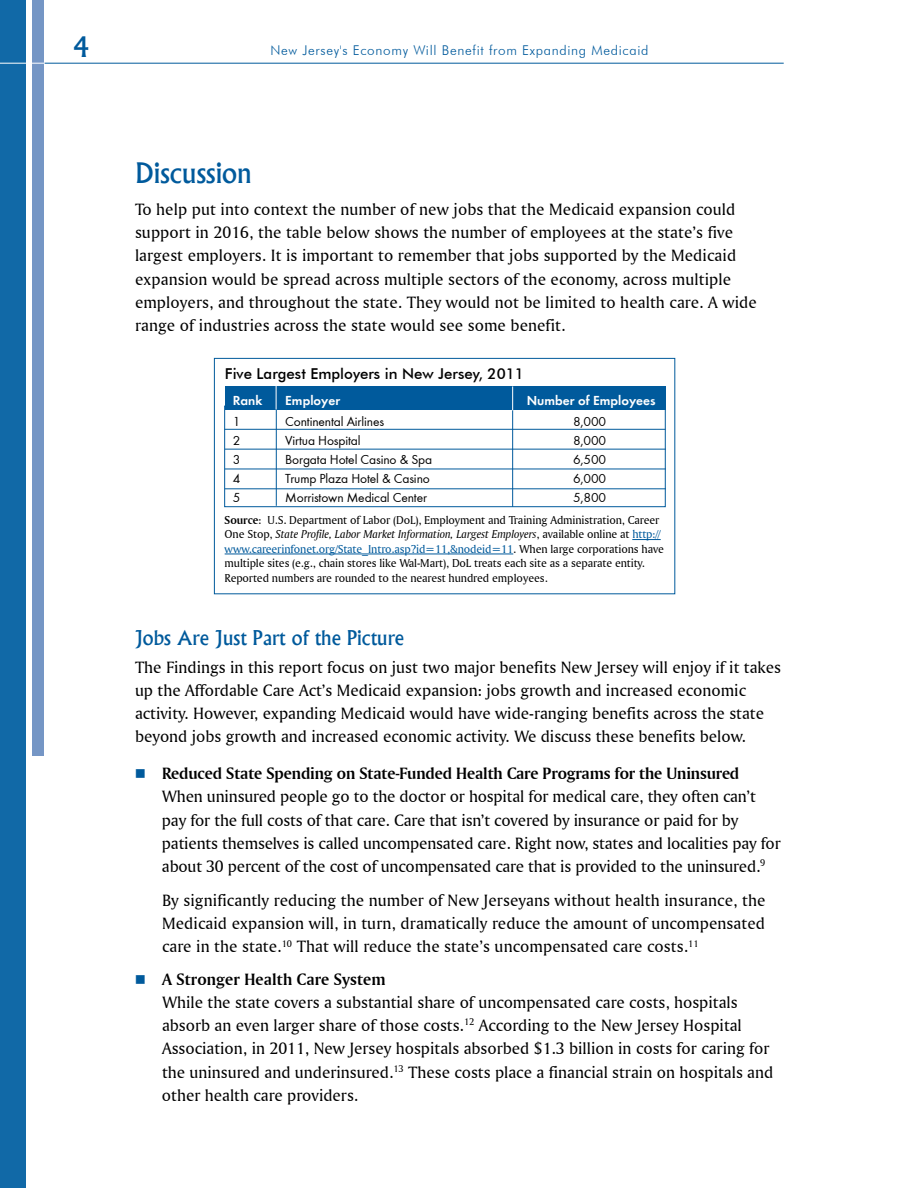
<style>
.page{position:relative;width:918px;height:1188px;background:#fff}
.page>*{position:absolute;margin:0;border:0;box-sizing:border-box;transform-origin:0 0}
.t1{font:500 27px "Albertus";color:#005a9c}
.t2{font:500 19.5px "Albertus";color:#005a9c}
.t3{font:17.25px/23.2px "Amerigo BT Roman A";color:#000}
.t4{font:17.25px "Amerigo BT Bold A";letter-spacing:-.01em;color:#000}
.t5{font:500 15px "Futura BT";color:#000}
.t6{font:13.5px "Function";letter-spacing:-.01em;color:#000}
.t7{font:300 13.5px "Futura BT";letter-spacing:.05em;color:#005a9c}
.t8{font:700 13.5px "Function";color:#fff}
.t9{font:12px/14.4px "Amerigo BT Roman A";letter-spacing:-.01em;color:#000}
.t10{font:12px "Amerigo BT Italic A";letter-spacing:-.01em;color:#000}
.s1{font-family:"Amerigo BT Bold A"}
.s2{font-family:"Amerigo BT Roman A"}
.s3{font-family:"Amerigo BT Roman A";color:#005a9c}
.s4{color:#005a9c}
</style>
<div class="page">
<div style="left:214px;top:358px;width:461px;height:236px;border:1px solid #005a9c"></div>
<div style="left:224px;top:406px;width:441px;height:101px;border:1px solid #005a9c"></div>
<div style="left:225px;top:386px;width:441px;height:24px;background:#005a9c"></div>
<hr style="left:224px;top:429px;width:441px;height:1px;background:#005a9c">
<hr style="left:225px;top:449px;width:441px;height:1px;background:#005a9c">
<hr style="left:225px;top:469px;width:441px;height:1px;background:#005a9c">
<hr style="left:225px;top:489px;width:441px;height:1px;background:#005a9c">
<hr style="left:512px;top:410px;width:1px;height:97px;background:#005a9c">
<svg style="left:512px;top:386px;width:1px;height:24px"></svg>
<svg style="left:632px;top:539px;width:29px;height:1px"></svg>
<hr style="left:225px;top:554px;width:288px;height:1px;background:#005a9c">
<hr style="left:276px;top:410px;width:1px;height:96px;background:#005a9c">
<svg style="left:276px;top:386px;width:1px;height:24px"></svg>
<div style="left:0;top:0;width:26px;height:1188px;background:#1169a7"></div>
<div style="left:32px;top:0;width:12px;height:756px;background:#7596c5"></div>
<hr style="left:44px;top:63px;width:740px;height:1px;background:#005a9c">
<hr style="left:0;top:63px;width:44px;height:1px;background:#fff">
<h1 class="t1" style="left:72px;top:30px;width:18px">4</h1>
<p class="t7" style="left:270px;top:42px;width:380px">New Jersey's Economy Will Benefit from Expanding Medicaid</p>
<h1 class="t1" style="left:135px;top:156px;width:118px">Discussion</h1>
<p class="t3" style="left:135px;top:197px;width:623px">To help put into context the number of new jobs that the Medicaid expansion could support in 2016, the table below shows the number of employees at the state’s five largest employers. It is important to remember that jobs supported by the Medicaid expansion would be spread across multiple sectors of the economy, across multiple employers, and throughout the state. They would not be limited to health care. A wide range of industries across the state would see some benefit.</p>
<p class="t5" style="left:225px;top:365px;width:301px">Five Largest Employers in New Jersey, 2011</p>
<p class="t8" style="left:233px;top:392px;width:31px">Rank</p>
<p class="t8" style="left:285px;top:392px;width:57px">Employer</p>
<p class="t8" style="left:527px;top:392px;width:130px">Number of Employees</p>
<p class="t6" style="left:233px;top:413px;width:9px">1</p>
<p class="t6" style="left:285px;top:413px;width:100px">Continental Airlines</p>
<p class="t6" style="left:573px;top:413px;width:35px">8,000</p>
<p class="t6" style="left:233px;top:433px;width:9px">2</p>
<p class="t6" style="left:285px;top:433px;width:77px">Virtua Hospital</p>
<p class="t6" style="left:573px;top:433px;width:35px">8,000</p>
<p class="t6" style="left:233px;top:452px;width:9px">3</p>
<p class="t6" style="left:285px;top:452px;width:148px">Borgata Hotel Casino &amp; Spa</p>
<p class="t6" style="left:573px;top:452px;width:35px">6,500</p>
<p class="t6" style="left:233px;top:471px;width:9px">4</p>
<p class="t6" style="left:285px;top:471px;width:146px">Trump Plaza Hotel &amp; Casino</p>
<p class="t6" style="left:573px;top:471px;width:35px">6,000</p>
<p class="t6" style="left:233px;top:490px;width:9px">5</p>
<p class="t6" style="left:285px;top:490px;width:143px">Morristown Medical Center</p>
<p class="t6" style="left:573px;top:490px;width:35px">5,800</p>
<p class="t9" style="left:225px;top:512px;width:436px"><span class="s1">Source</span>: U.S. Department of Labor (DoL), Employment and Training Administration, Career</p>
<p class="t10" style="left:225px;top:527px;width:438px"><span class="s2">One Stop,</span> State Profile, Labor Market Information, Largest Employers<span class="s2">, available online at</span> <span class="s3">http://</span></p>
<p class="t9" style="left:225px;top:541px;width:441px"><span class="s4">www.careerinfonet.org/State_Intro.asp?id=11,&amp;nodeid=11</span>. When large corporations have multiple sites (e.g., chain stores like Wal-Mart), DoL treats each site as a separate entity.<br>Reported numbers are rounded to the nearest hundred employees.</p>
<p class="t2" style="left:135px;top:626px;width:271px">Jobs Are Just Part of the Picture</p>
<p class="t3" style="left:135px;top:655px;width:647px">The Findings in this report focus on just two major benefits New Jersey will enjoy if it takes up the Affordable Care Act’s Medicaid expansion: jobs growth and increased economic activity. However, expanding Medicaid would have wide-ranging benefits across the state beyond jobs growth and increased economic activity. We discuss these benefits below.</p>
<p class="t4" style="left:162px;top:763px;width:579px">Reduced state spending on state-funded health care programs for the uninsured</p>
<p class="t3" style="left:162px;top:785px;width:620px">When uninsured people go to the doctor or hospital for medical care, they often can’t pay for the full costs of that care. Care that isn’t covered by insurance or paid for by patients themselves is called uncompensated care. Right now, states and localities pay for about 30 percent of the cost of uncompensated care that is provided to the uninsured.<sup>9</sup></p>
<p class="t3" style="left:162px;top:888px;width:605px;text-align:justify">By significantly reducing the number of New Jerseyans without health insurance, the Medicaid expansion will, in turn, dramatically reduce the amount of uncompensated care in the state.<sup>10</sup> That will reduce the state’s uncompensated care costs.<sup>11</sup></p>
<p class="t4" style="left:162px;top:968px;width:225px">A stronger health care system</p>
<p class="t3" style="left:162px;top:990px;width:613px">While the state covers a substantial share of uncompensated care costs, hospitals absorb an even larger share of those costs.<sup>12</sup> According to the New Jersey Hospital Association, in 2011, New Jersey hospitals absorbed $1.3 billion in costs for caring for the uninsured and underinsured.<sup>13</sup> These costs place a financial strain on hospitals and other health care providers.</p>
</div>
